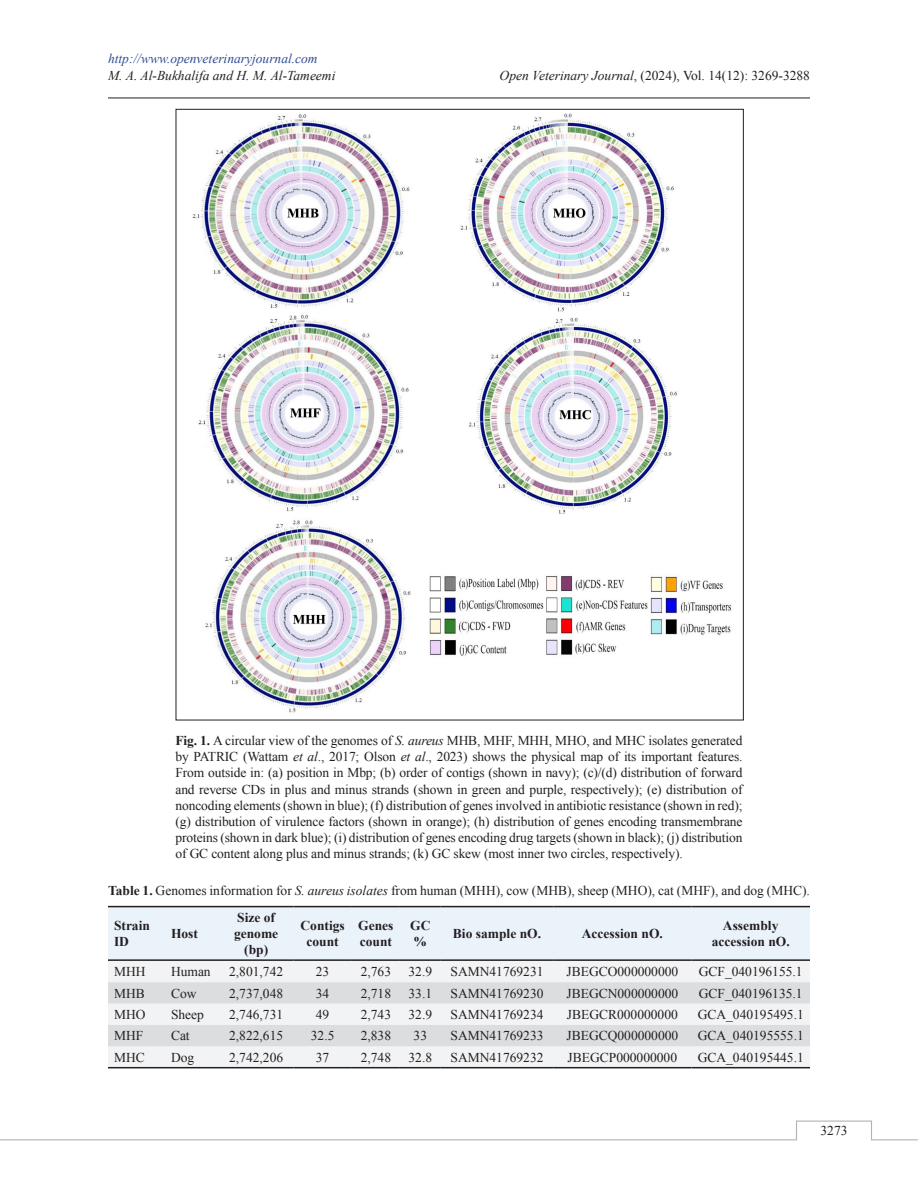
<style>
.page{position:relative;width:918px;height:1188px;background:#fff}
.page>*{position:absolute;margin:0;border:0;box-sizing:border-box;transform-origin:0 0}
.t1{font:13.5px/16.2px "Times New Roman";color:#231f20;text-align:justify}
.t2{font:700 13.5px/16.2px "Times New Roman";color:#231f20}
.t3{font:italic 13.5px "Times New Roman";color:#304d94}
.t4{font:italic 13.5px "Times New Roman";color:#231f20}
.s1{font-style:italic}
.s2{font-weight:700}
</style>
<div class="page">
<hr style="left:108px;top:98px;width:702px;height:1px;background:#231f20">
<svg style="left:0;top:1120px;width:918px;height:21px"></svg>
<img style="left:192px;top:113px;width:539px;height:600px">
<div style="left:108px;top:907px;width:702px;height:52px;background:#ebf3fa"></div>
<div style="left:108px;top:961px;width:702px;height:106px;background:#f2f3f4"></div>
<svg style="left:108px;top:982px;width:702px;height:64px;fill:#dcdddf"></svg>
<hr style="left:293px;top:906px;width:59px;height:1px;background:#231f20">
<hr style="left:352px;top:906px;width:48px;height:1px;background:#231f20">
<hr style="left:400px;top:906px;width:41px;height:1px;background:#231f20">
<hr style="left:441px;top:906px;width:112px;height:1px;background:#231f20">
<hr style="left:293px;top:959px;width:59px;height:2px;background:#231f20">
<hr style="left:352px;top:959px;width:48px;height:2px;background:#231f20">
<hr style="left:400px;top:959px;width:41px;height:2px;background:#231f20">
<hr style="left:441px;top:959px;width:112px;height:2px;background:#231f20">
<hr style="left:293px;top:1067px;width:59px;height:1px;background:#231f20">
<hr style="left:352px;top:1067px;width:48px;height:1px;background:#231f20">
<hr style="left:400px;top:1067px;width:41px;height:1px;background:#231f20">
<hr style="left:441px;top:1067px;width:112px;height:1px;background:#231f20">
<hr style="left:108px;top:906px;width:57px;height:1px;background:#231f20">
<hr style="left:165px;top:906px;width:54px;height:1px;background:#231f20">
<hr style="left:219px;top:906px;width:74px;height:1px;background:#231f20">
<hr style="left:553px;top:906px;width:139px;height:1px;background:#231f20">
<hr style="left:692px;top:906px;width:118px;height:1px;background:#231f20">
<hr style="left:108px;top:959px;width:57px;height:2px;background:#231f20">
<hr style="left:165px;top:959px;width:54px;height:2px;background:#231f20">
<hr style="left:219px;top:959px;width:74px;height:2px;background:#231f20">
<hr style="left:553px;top:959px;width:139px;height:2px;background:#231f20">
<hr style="left:692px;top:959px;width:118px;height:2px;background:#231f20">
<hr style="left:108px;top:1067px;width:57px;height:1px;background:#231f20">
<hr style="left:165px;top:1067px;width:54px;height:1px;background:#231f20">
<hr style="left:219px;top:1067px;width:74px;height:1px;background:#231f20">
<hr style="left:553px;top:1067px;width:139px;height:1px;background:#231f20">
<hr style="left:692px;top:1067px;width:118px;height:1px;background:#231f20">
<p class="t3" style="left:108px;top:50px;width:211px">http://www.openveterinaryjournal.com</p>
<p class="t4" style="left:108px;top:66px;width:229px">M. A. Al-Bukhalifa and H. M. Al-Tameemi</p>
<p class="t1" style="left:500px;top:67px;width:312px"><span class="s1">Open Veterinary Journal</span>, (2024), Vol. 14(12): 3269-3288</p>
<p class="t1" style="left:176px;top:732px;width:569px"><span class="s2">Fig. 1.</span> A circular view of the genomes of <span class="s1">S. aureus</span> MHB, MHF, MHH, MHO, and MHC isolates generated by PATRIC (Wattam <span class="s1">et al</span>., 2017; Olson <span class="s1">et al</span>., 2023) shows the physical map of its important features.<br>From outside in: (a) position in Mbp; (b) order of contigs (shown in navy); (c)/(d) distribution of forward and reverse CDs in plus and minus strands (shown in green and purple, respectively); (e) distribution of noncoding elements (shown in blue); (f) distribution of genes involved in antibiotic resistance (shown in red); (g) distribution of virulence factors (shown in orange); (h) distribution of genes encoding transmembrane proteins (shown in dark blue); (i) distribution of genes encoding drug targets (shown in black); (j) distribution of GC content along plus and minus strands; (k) GC skew (most inner two circles, respectively).</p>
<p class="t1" style="left:108px;top:883px;width:703px"><span class="s2">Table 1.</span> Genomes information for <span class="s1">S. aureus isolates</span> from human (MHH), cow (MHB), sheep (MHO), cat (MHF), and dog (MHC).</p>
<p class="t2" style="left:114px;top:917px;width:38px">Strain<br>ID</p>
<p class="t2" style="left:171px;top:925px;width:28px">Host</p>
<p class="t2" style="left:234px;top:909px;width:46px;text-align:center">Size of genome (bp)</p>
<p class="t2" style="left:301px;top:917px;width:46px;text-align:center">Contigs count</p>
<p class="t2" style="left:358px;top:917px;width:37px">Genes count</p>
<p class="t2" style="left:410px;top:917px;width:22px">GC %</p>
<p class="t2" style="left:453px;top:925px;width:90px">Bio sample nO.</p>
<p class="t2" style="left:582px;top:925px;width:82px">Accession nO.</p>
<p class="t2" style="left:712px;top:917px;width:80px;text-align:center">Assembly accession nO.</p>
<p class="t1" style="left:114px;top:963px;width:33px">MHH</p>
<p class="t1" style="left:171px;top:963px;width:41px">Human</p>
<p class="t1" style="left:229px;top:963px;width:55px">2,801,742</p>
<p class="t1" style="left:316px;top:963px;width:15px">23</p>
<p class="t1" style="left:361px;top:963px;width:32px">2,763</p>
<p class="t1" style="left:409px;top:963px;width:25px">32.9</p>
<p class="t1" style="left:451px;top:963px;width:95px">SAMN41769231</p>
<p class="t1" style="left:567px;top:963px;width:113px">JBEGCO000000000</p>
<p class="t1" style="left:699px;top:963px;width:105px">GCF_040196155.1</p>
<p class="t1" style="left:114px;top:985px;width:32px">MHB</p>
<p class="t1" style="left:171px;top:985px;width:27px">Cow</p>
<p class="t1" style="left:229px;top:985px;width:55px">2,737,048</p>
<p class="t1" style="left:316px;top:985px;width:15px">34</p>
<p class="t1" style="left:361px;top:985px;width:32px">2,718</p>
<p class="t1" style="left:409px;top:985px;width:25px">33.1</p>
<p class="t1" style="left:451px;top:985px;width:95px">SAMN41769230</p>
<p class="t1" style="left:567px;top:985px;width:113px">JBEGCN000000000</p>
<p class="t1" style="left:699px;top:985px;width:105px">GCF_040196135.1</p>
<p class="t1" style="left:114px;top:1006px;width:33px">MHO</p>
<p class="t1" style="left:171px;top:1006px;width:34px">Sheep</p>
<p class="t1" style="left:229px;top:1006px;width:55px">2,746,731</p>
<p class="t1" style="left:316px;top:1006px;width:15px">49</p>
<p class="t1" style="left:361px;top:1006px;width:32px">2,743</p>
<p class="t1" style="left:409px;top:1006px;width:25px">32.9</p>
<p class="t1" style="left:451px;top:1006px;width:95px">SAMN41769234</p>
<p class="t1" style="left:567px;top:1006px;width:113px">JBEGCR000000000</p>
<p class="t1" style="left:698px;top:1006px;width:108px">GCA_040195495.1</p>
<p class="t1" style="left:114px;top:1028px;width:31px">MHF</p>
<p class="t1" style="left:171px;top:1028px;width:20px">Cat</p>
<p class="t1" style="left:229px;top:1028px;width:55px">2,822,615</p>
<p class="t1" style="left:311px;top:1028px;width:25px">32.5</p>
<p class="t1" style="left:361px;top:1028px;width:32px">2,838</p>
<p class="t1" style="left:414px;top:1028px;width:15px">33</p>
<p class="t1" style="left:451px;top:1028px;width:95px">SAMN41769233</p>
<p class="t1" style="left:567px;top:1028px;width:113px">JBEGCQ000000000</p>
<p class="t1" style="left:698px;top:1028px;width:108px">GCA_040195555.1</p>
<p class="t1" style="left:114px;top:1049px;width:32px">MHC</p>
<p class="t1" style="left:171px;top:1049px;width:25px">Dog</p>
<p class="t1" style="left:229px;top:1049px;width:55px">2,742,206</p>
<p class="t1" style="left:316px;top:1049px;width:15px">37</p>
<p class="t1" style="left:361px;top:1049px;width:32px">2,748</p>
<p class="t1" style="left:409px;top:1049px;width:25px">32.8</p>
<p class="t1" style="left:451px;top:1049px;width:95px">SAMN41769232</p>
<p class="t1" style="left:568px;top:1049px;width:111px">JBEGCP000000000</p>
<p class="t1" style="left:698px;top:1049px;width:108px">GCA_040195445.1</p>
<p class="t1" style="left:820px;top:1122px;width:28px">3273</p>
</div>
